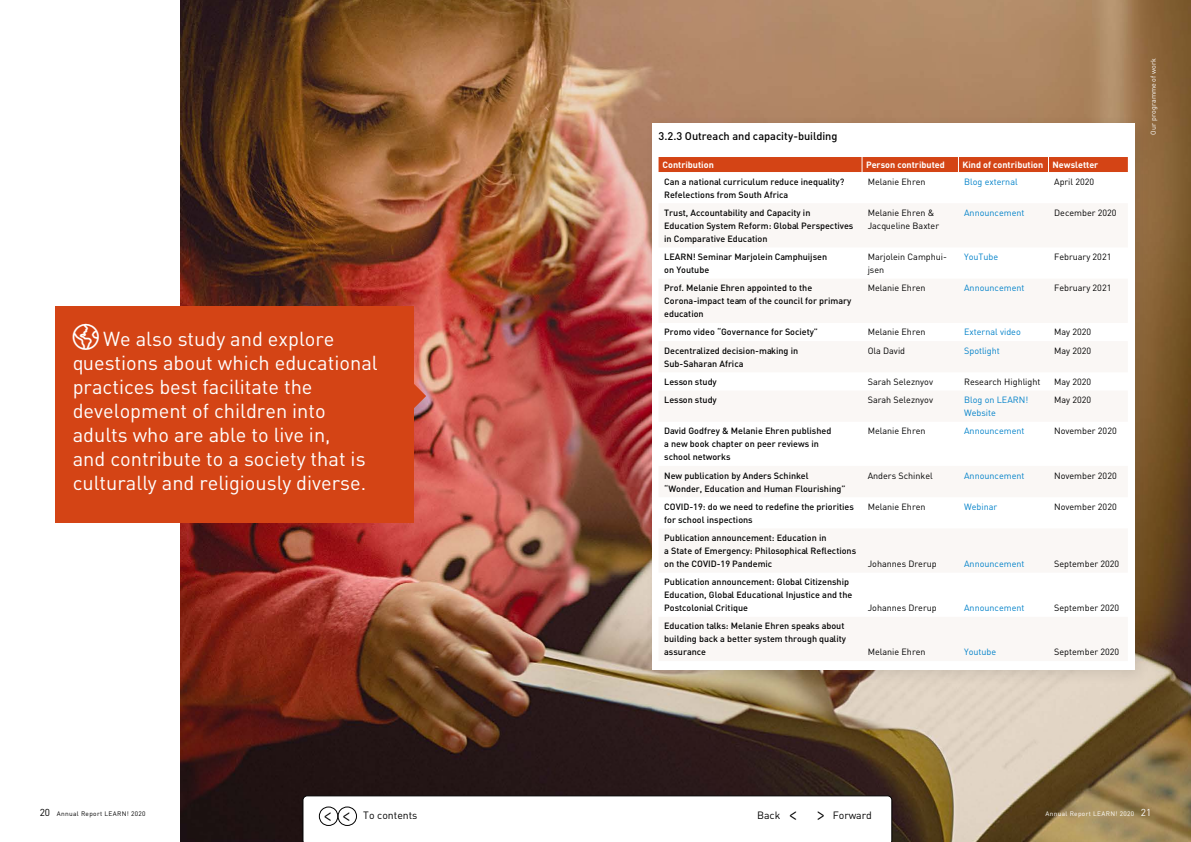
<style>
.page{position:relative;width:1191px;height:842px;background:#fff}
.page>*{position:absolute;margin:0;border:0;box-sizing:border-box;transform-origin:0 0}
.t1{font:300 24px "DIN Pro";color:#000;scale:.8 1}
.t2{font:20px/24px "DIN Pro";color:#fff}
.t3{font:500 11px "DIN Pro";letter-spacing:-.005em;color:#000}
.t4{font:10.5px "DIN Pro";color:#000}
.t5{font:500 9px/13px "DIN Pro";color:#000}
.t6{font:9px/13px "DIN Pro";color:#000}
.t7{font:9px/13px "DIN Pro";color:#0081c9}
.t8{font:700 9px "DIN Pro";color:#fff}
.t9{font:7px "DIN Pro";letter-spacing:.015em;color:#fff}
.t10{font:6.5px "DIN Pro";letter-spacing:.05em;color:#000}
.t11{font:6.5px "DIN Pro";letter-spacing:.05em;color:#fff}
.s1{font-size:10px}
</style>
<div class="page">
<img style="left:180px;top:0;width:1011px;height:842px">
<div style="left:644px;top:114px;width:507px;height:572px;background:#000;opacity:.1"></div>
<div style="left:652px;top:123px;width:482px;height:546px;background:#fff"></div>
<div style="left:658px;top:157px;width:469px;height:15px;background:#d44415"></div>
<div style="left:56px;top:306px;width:358px;height:216px;background:#d44415"></div>
<svg style="left:414px;top:384px;width:12px;height:24px"></svg>
<svg style="left:303px;top:796px;width:589px;height:46px"></svg>
<h2 class="t2" style="left:73px;top:324px;width:306px">●□▲ We also study and explore questions about which educational practices best facilitate the development of children into adults who are able to live in,<br>and contribute to a society that is culturally and religiously diverse.</h2>
<p class="t3" style="left:658px;top:127px;width:180px">3.2.3 Outreach and capacity-building</p>
<p class="t8" style="left:662px;top:157px;width:53px">Contribution</p>
<p class="t8" style="left:866px;top:157px;width:80px">Person contributed</p>
<p class="t8" style="left:962px;top:157px;width:137px">Kind of contribution Newsletter</p>
<p class="t5" style="left:664px;top:174px;width:182px">Can a national curriculum reduce inequality?<br>Refelections from South Africa</p>
<p class="t6" style="left:867px;top:174px;width:59px">Melanie Ehren</p>
<p class="t7" style="left:964px;top:174px;width:55px">Blog external</p>
<p class="t6" style="left:1054px;top:174px;width:42px">April 2020</p>
<p class="t5" style="left:664px;top:205px;width:191px">Trust, Accountability and Capacity in<br>Education System Reform: Global Perspectives in Comparative Education</p>
<p class="t6" style="left:867px;top:205px;width:73px">Melanie Ehren &amp;<br>Jacqueline Baxter</p>
<p class="t7" style="left:964px;top:205px;width:62px">Announcement</p>
<p class="t6" style="left:1054px;top:205px;width:64px">December 2020</p>
<p class="t5" style="left:664px;top:249px;width:164px">LEARN! Seminar Marjolein Camphuijsen on Youtube</p>
<p class="t6" style="left:867px;top:249px;width:81px">Marjolein Camphui&shy;jsen</p>
<p class="t7" style="left:964px;top:249px;width:36px">YouTube</p>
<p class="t6" style="left:1054px;top:249px;width:59px">February 2021</p>
<p class="t5" style="left:664px;top:280px;width:189px">Prof. Melanie Ehren appointed to the<br>Corona-impact team of the council for primary education</p>
<p class="t6" style="left:867px;top:281px;width:59px">Melanie Ehren</p>
<p class="t7" style="left:964px;top:281px;width:62px">Announcement</p>
<p class="t6" style="left:1054px;top:281px;width:59px">February 2021</p>
<p class="t5" style="left:664px;top:325px;width:155px">Promo video “Governance for Society”</p>
<p class="t6" style="left:867px;top:325px;width:59px">Melanie Ehren</p>
<p class="t7" style="left:964px;top:325px;width:58px">External video</p>
<p class="t6" style="left:1054px;top:325px;width:39px">May 2020</p>
<p class="t5" style="left:664px;top:343px;width:135px">Decentralized decision-making in<br>Sub-Saharan Africa</p>
<p class="t6" style="left:867px;top:343px;width:39px">Ola David</p>
<p class="t7" style="left:964px;top:343px;width:37px">Spotlight</p>
<p class="t6" style="left:1054px;top:343px;width:39px">May 2020</p>
<p class="t5" style="left:664px;top:374px;width:54px">Lesson study</p>
<p class="t6" style="left:867px;top:374px;width:67px">Sarah Seleznyov</p>
<p class="t6" style="left:964px;top:374px;width:78px">Research Highlight</p>
<p class="t6" style="left:1054px;top:374px;width:39px">May 2020</p>
<p class="t5" style="left:664px;top:392px;width:54px">Lesson study</p>
<p class="t6" style="left:867px;top:392px;width:67px">Sarah Seleznyov</p>
<p class="t7" style="left:964px;top:392px;width:66px">Blog on LEARN!<br>Website</p>
<p class="t6" style="left:1054px;top:392px;width:39px">May 2020</p>
<p class="t5" style="left:664px;top:424px;width:169px">David Godfrey &amp; Melanie Ehren published a new book chapter on peer reviews in school networks</p>
<p class="t6" style="left:867px;top:424px;width:59px">Melanie Ehren</p>
<p class="t7" style="left:964px;top:424px;width:62px">Announcement</p>
<p class="t6" style="left:1054px;top:424px;width:64px">November 2020</p>
<p class="t5" style="left:664px;top:468px;width:183px">New publication by Anders Schinkel “Wonder, Education and Human Flourishing”</p>
<p class="t6" style="left:867px;top:468px;width:67px">Anders Schinkel</p>
<p class="t7" style="left:964px;top:468px;width:62px">Announcement</p>
<p class="t6" style="left:1054px;top:468px;width:64px">November 2020</p>
<p class="t5" style="left:664px;top:499px;width:191px">COVID-19: do we need to redefine the priorities for school inspections</p>
<p class="t6" style="left:867px;top:499px;width:59px">Melanie Ehren</p>
<p class="t7" style="left:964px;top:499px;width:35px">Webinar</p>
<p class="t6" style="left:1054px;top:499px;width:64px">November 2020</p>
<p class="t5" style="left:664px;top:530px;width:193px">Publication announcement: Education in<br>a State of Emergency: Philosophical Reflections on the COVID-19 Pandemic</p>
<p class="t6" style="left:867px;top:556px;width:70px">Johannes Drerup</p>
<p class="t7" style="left:964px;top:556px;width:62px">Announcement</p>
<p class="t6" style="left:1054px;top:556px;width:67px">September 2020</p>
<p class="t5" style="left:664px;top:574px;width:190px">Publication announcement: Global Citizenship<br>Education, Global Educational Injustice and the<br>Postcolonial Critique</p>
<p class="t5" style="left:664px;top:619px;width:183px">Education talks: Melanie Ehren speaks about building back a better system through quality assurance</p>
<p class="t6" style="left:867px;top:600px;width:70px">Johannes Drerup</p>
<p class="t7" style="left:964px;top:600px;width:62px">Announcement</p>
<p class="t6" style="left:1054px;top:600px;width:67px">September 2020</p>
<p class="t6" style="left:867px;top:645px;width:59px">Melanie Ehren</p>
<p class="t7" style="left:964px;top:645px;width:34px">Youtube</p>
<p class="t6" style="left:1054px;top:645px;width:67px">September 2020</p>
<p class="t9" style="left:1147px;top:134px;width:78px;rotate:-90deg">Our programme of work</p>
<p class="t10" style="left:40px;top:809px;width:107px"><span class="s1">20</span> Annual Report LEARN! 2020</p>
<p class="t4" style="left:757px;top:807px;width:25px">Back</p>
<p class="t4" style="left:832px;top:807px;width:41px">Forward</p>
<p class="t11" style="left:1045px;top:809px;width:107px">Annual Report LEARN! 2020 <span class="s1">21</span></p>
<h1 class="t1" style="left:323px;top:795px;width:37px">&lt; &lt;</h1>
<p class="t4" style="left:363px;top:807px;width:56px">To contents</p>
<h1 class="t1" style="left:788px;top:795px;width:14px">&lt;</h1>
</div>
